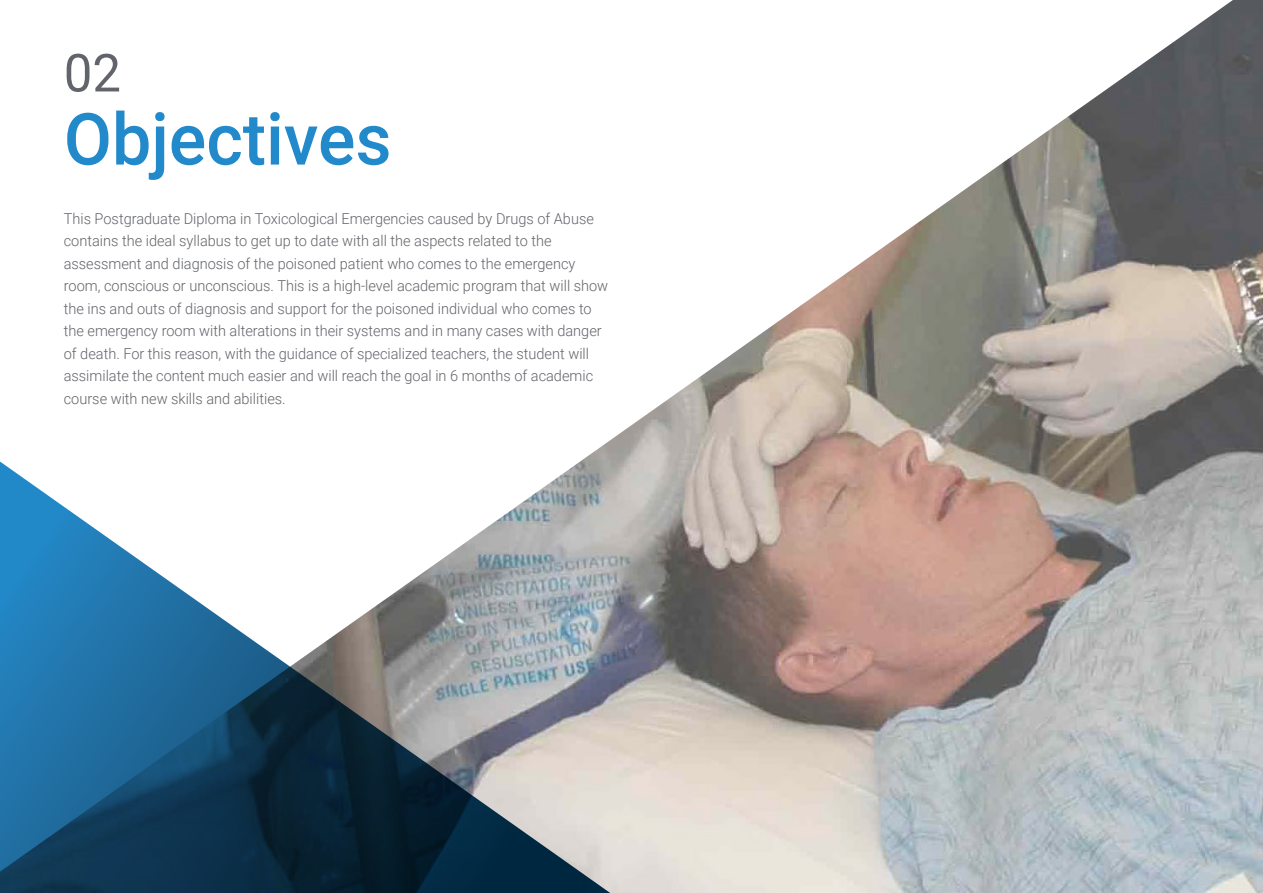
<style>
.page{position:relative;width:1263px;height:893px;background:#fff}
.page>*{position:absolute;margin:0;border:0;box-sizing:border-box;transform-origin:0 0}
.t1{font:500 72px "Roboto";color:#2289ca}
.t2{font:52.5px "Roboto";color:#61646a}
.t3{font:300 15px/22.5px "Roboto";color:#61646a}
</style>
<div class="page">
<img style="left:602px;top:0;width:661px;height:893px">
<svg style="left:0;top:446px;width:640px;height:447px"></svg>
<h2 class="t2" style="left:64px;top:36px;width:59px">02</h2>
<h1 class="t1" style="left:64px;top:89px;width:329px">Objectives</h1>
<p class="t3" style="left:64px;top:207px;width:546px">This Postgraduate Diploma in Toxicological Emergencies caused by Drugs of Abuse contains the ideal syllabus to get up to date with all the aspects related to the assessment and diagnosis of the poisoned patient who comes to the emergency room, conscious or unconscious. This is a high-level academic program that will show the ins and outs of diagnosis and support for the poisoned individual who comes to the emergency room with alterations in their systems and in many cases with danger of death. For this reason, with the guidance of specialized teachers, the student will assimilate the content much easier and will reach the goal in 6 months of academic course with new skills and abilities.</p>
</div>
